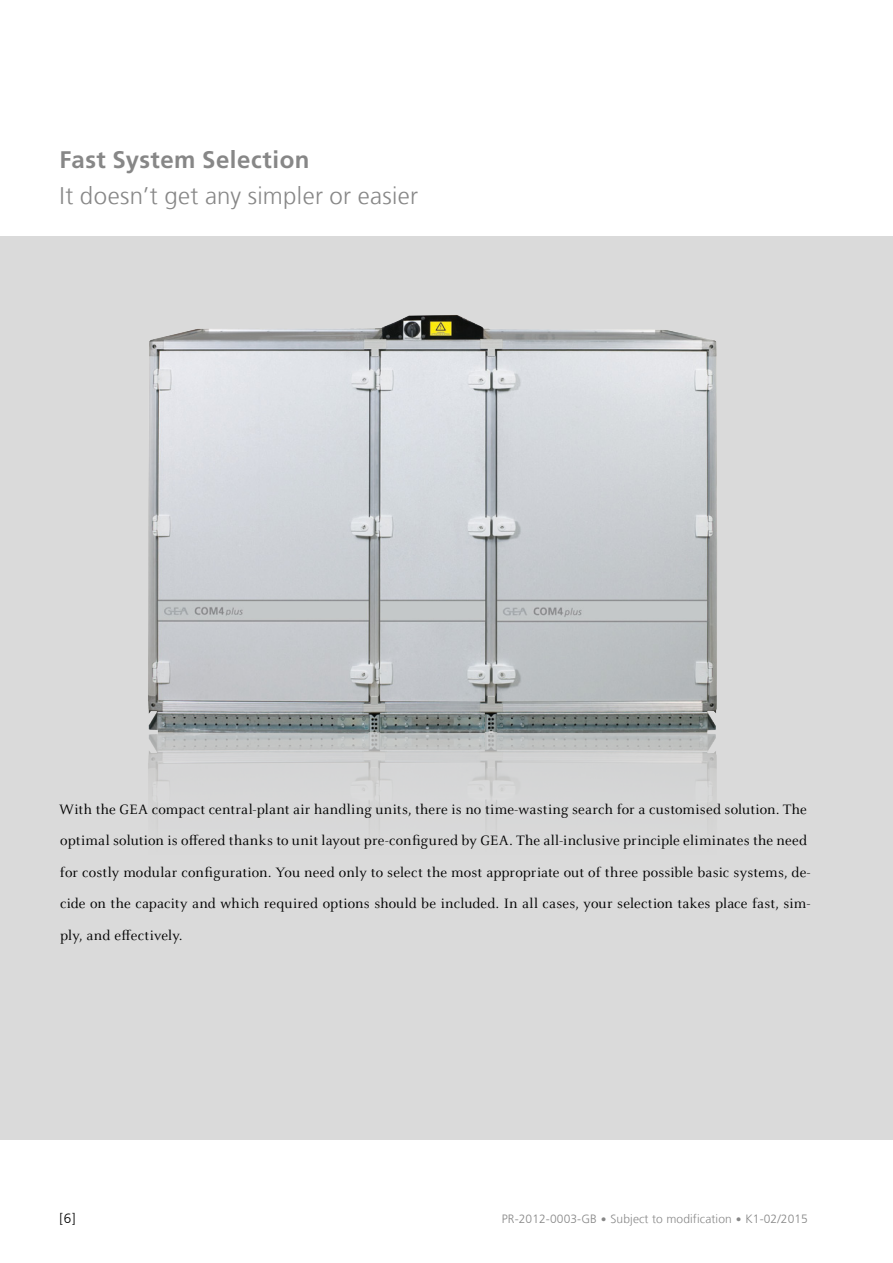
<style>
.page{position:relative;width:893px;height:1263px;background:#fff}
.page>*{position:absolute;margin:0;border:0;box-sizing:border-box;transform-origin:0 0}
.t1{font:300 24px "Frutiger LT Com";letter-spacing:.015em;color:#878787}
.t2{font:700 24px "Frutiger LT Com";letter-spacing:.02em;color:#878787}
.t3{font:15px/31.5px "Celeste OT";letter-spacing:.01em;color:#000}
.t4{font:300 13.5px "Frutiger LT Com";color:#000}
.t5{font:300 12px "Frutiger LT Com";letter-spacing:.01em;color:#878787}
.s1{font-weight:900;font-size:21px}
</style>
<div class="page">
<div style="left:0;top:236px;width:893px;height:904px;background:#dadada"></div>
<img style="left:148px;top:734px;width:569px;height:88px">
<img style="left:148px;top:315px;width:569px;height:419px">
<h1 class="t2" style="left:60px;top:146px;width:251px">Fast System Selection</h1>
<h1 class="t1" style="left:60px;top:182px;width:360px">It doesn’t get any simpler or easier</h1>
<p class="t3" style="left:59px;top:794px;width:753px">With the GEA compact central-plant air handling units, there is no time-wasting search for a customised solution. The optimal solution is offered thanks to unit layout pre-configured by GEA. The all-inclusive principle eliminates the need for costly modular configuration. You need only to select the most appropriate out of three possible basic systems, de&shy;cide on the capacity and which required options should be included. In all cases, your selection takes place fast, sim&shy;ply, and effectively.</p>
<p class="t4" style="left:60px;top:1211px;width:18px">[6]</p>
<p class="t5" style="left:502px;top:1212px;width:308px">PR-2012-0003-GB <span class="s1">·</span> Subject to modification <span class="s1">·</span> K1-02/2015</p>
</div>
